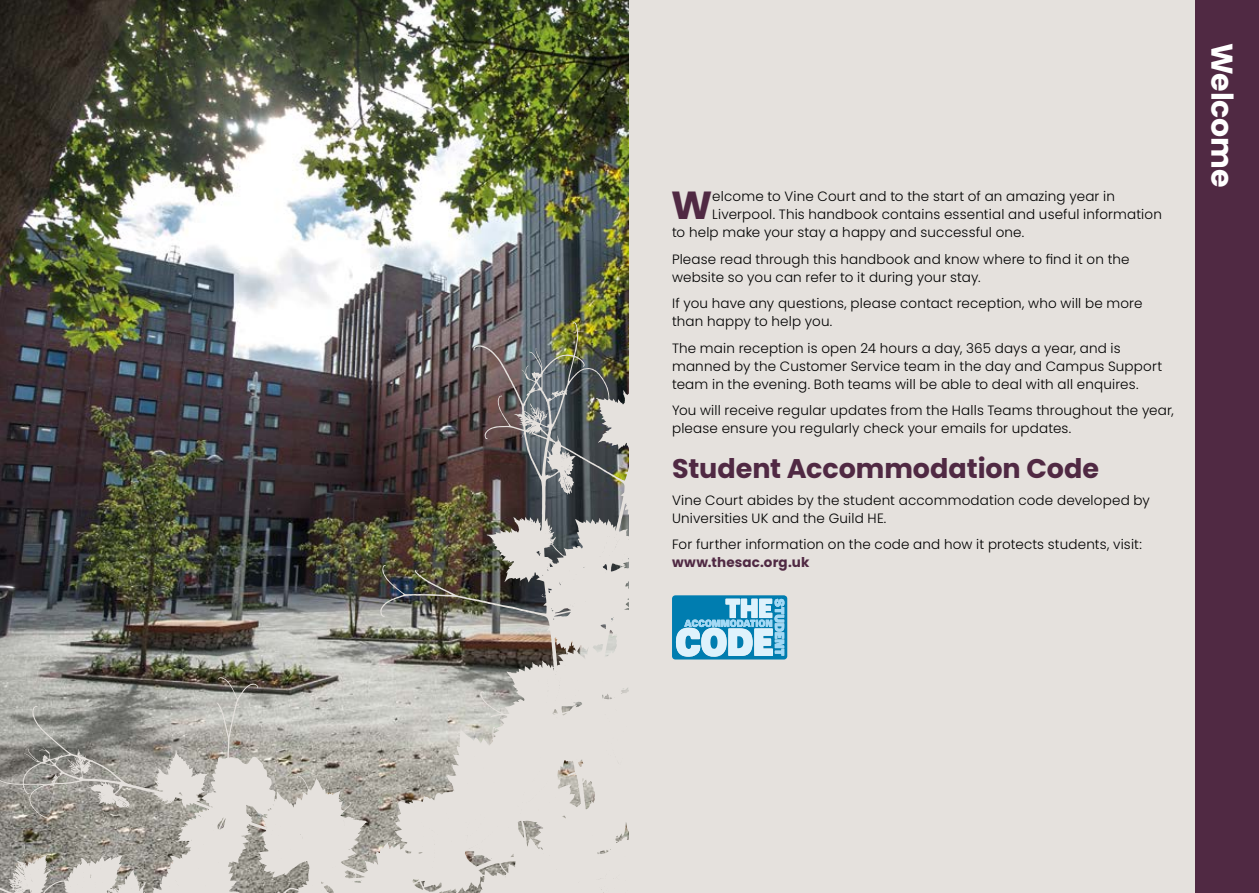
<style>
.page{position:relative;width:1259px;height:893px;background:#fff}
.page>*{position:absolute;margin:0;border:0;box-sizing:border-box;transform-origin:0 0}
.t1{font:700 39.15px "Poppins";color:#502943}
.t2{font:700 30px "Poppins";letter-spacing:-.005em;color:#fff}
.t3{font:700 27px "Poppins";letter-spacing:-.005em;color:#502943}
.t4{font:300 13.5px/18px "Poppins";letter-spacing:.01em;color:#000}
.t5{font:700 13.5px "Poppins";letter-spacing:.01em;color:#502943}
</style>
<div class="page">
<img style="left:0;top:0;width:629px;height:235px">
<img style="left:0;top:235px;width:629px;height:658px">
<div style="left:629px;top:0;width:630px;height:893px;background:#e5e1dd"></div>
<div style="left:1195px;top:0;width:64px;height:893px;background:#502943"></div>
<svg style="left:672px;top:595px;width:115px;height:64px;background:#6bb5d5"></svg>
<h1 class="t1" style="left:671px;top:183px;width:43px">W</h1>
<p class="t4" style="left:712px;top:188px;width:404px">elcome to Vine Court and to the start of an amazing year in</p>
<p class="t4" style="left:712px;top:206px;width:451px">Liverpool. This handbook contains essential and useful information</p>
<p class="t4" style="left:672px;top:224px;width:354px">to help make your stay a happy and successful one.</p>
<p class="t4" style="left:672px;top:250px;width:459px">Please read through this handbook and know where to find it on the website so you can refer to it during your stay.</p>
<p class="t4" style="left:672px;top:295px;width:472px">If you have any questions, please contact reception, who will be more than happy to help you.</p>
<p class="t4" style="left:672px;top:339px;width:492px">The main reception is open 24 hours a day, 365 days a year, and is manned by the Customer Service team in the day and Campus Support team in the evening. Both teams will be able to deal with all enquires.</p>
<p class="t4" style="left:672px;top:402px;width:503px">You will receive regular updates from the Halls Teams throughout the year, please ensure you regularly check your emails for updates.</p>
<h3 class="t3" style="left:672px;top:453px;width:428px">Student Accommodation Code</h3>
<p class="t4" style="left:672px;top:491px;width:479px">Vine Court abides by the student accommodation code developed by<br>Universities UK and the Guild HE.</p>
<p class="t4" style="left:672px;top:536px;width:471px">For further information on the code and how it protects students, visit:</p>
<p class="t5" style="left:672px;top:555px;width:139px">www.thesac.org.uk</p>
<h2 class="t2" style="left:1239px;top:43px;width:146px;rotate:90deg">Welcome</h2>
</div>
